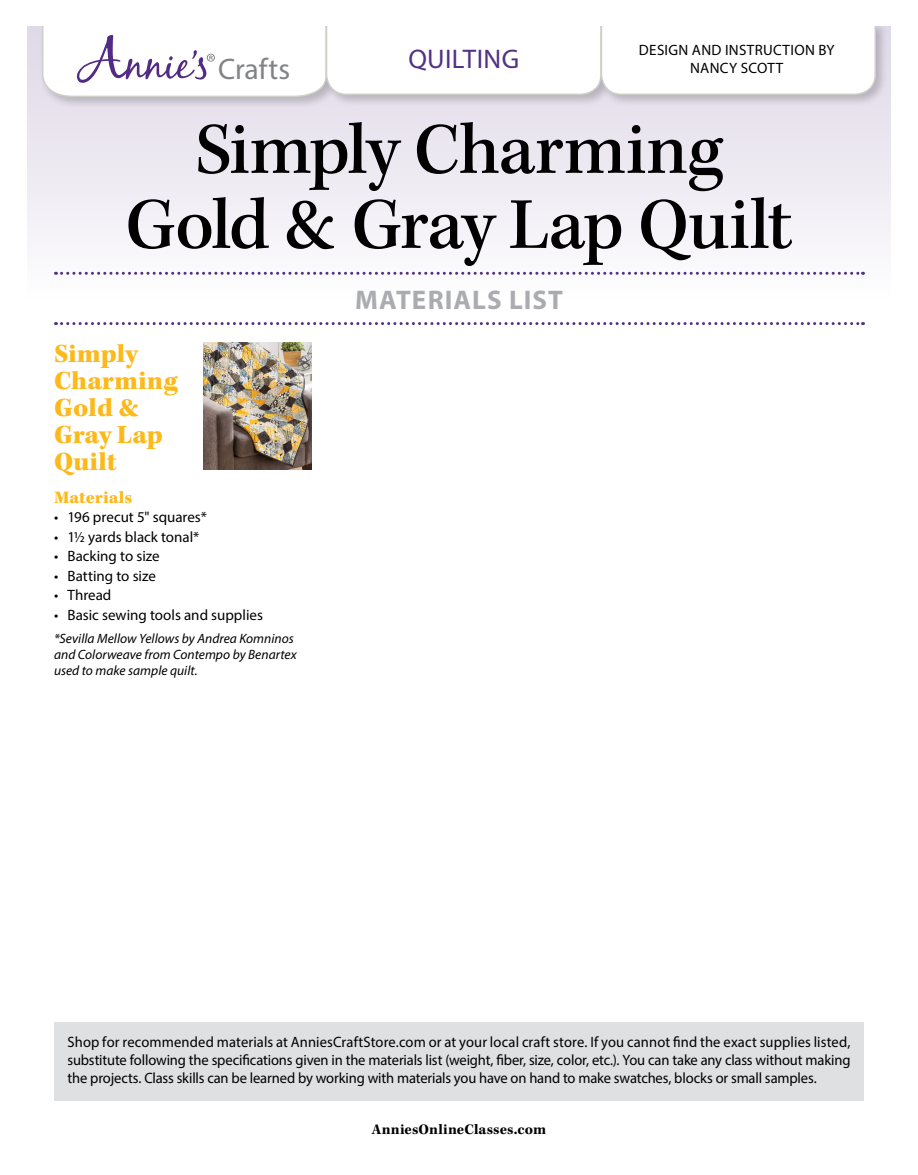
<style>
.page{position:relative;width:918px;height:1175px;background:#fff}
.page>*{position:absolute;margin:0;border:0;box-sizing:border-box;transform-origin:0 0}
.heading_section{font:500 75px/75px "Kepler Std";letter-spacing:-.02em;color:#000;text-align:center}
.t1{font:29.7px "Myriad Pro";color:#828386}
.Materials_List_Page{font:900 27px/27px "Kepler Std";color:#fdb91a}
.Materials_List_Page-2{font:700 27px "Myriad Pro";letter-spacing:.04em;color:#aaacaf}
.t2{font:27px "Myriad Pro";letter-spacing:.01em;color:#523184}
.heading_info_materia{font:900 18px "Kepler Std";letter-spacing:.005em;color:#fdb91a}
.article_text{font:15px/18px "Myriad Pro";color:#000;text-align:justify}
.pattern_romance{font:700 15px "Kepler Std";letter-spacing:.01em;color:#000}
.article_text-2{font:15px "Myriad Pro";letter-spacing:.025em;color:#000}
.materials_credit{font:italic 13.5px/16.2px "Myriad Pro";color:#000}
.s1{font-stretch:semi-condensed}
</style>
<div class="page">
<div style="left:27px;top:25px;width:864px;height:273px;background:linear-gradient(to bottom,#ded7e7,#fcfcfd)"></div>
<div style="left:39px;top:21px;width:300px;height:88px;background:#000;opacity:.2"></div>
<div style="left:323px;top:21px;width:291px;height:86px;background:#000;opacity:.2"></div>
<div style="left:598px;top:21px;width:290px;height:86px;background:#000;opacity:.2"></div>
<div style="left:0;top:0;width:918px;height:26px;background:#fff"></div>
<svg style="left:41px;top:26px;width:836px;height:72px"></svg>
<svg style="left:56px;top:272px;width:807px;height:3px"></svg>
<svg style="left:56px;top:322px;width:807px;height:3px"></svg>
<img style="left:203px;top:343px;width:109px;height:126px">
<div style="left:54px;top:1022px;width:810px;height:78px;background:#dfe0e1"></div>
<h2 class="t1" style="left:218px;top:51px;width:74px">Crafts</h2>
<h3 class="t2" style="left:408px;top:43px;width:112px">QUILTING</h3>
<p class="article_text-2" style="left:639px;top:41px;width:197px">DESIGN AND INSTRUCTION BY</p>
<p class="article_text" style="left:690px;top:59px;width:95px">NANCY SCOTT</p>
<p class="heading_section" style="left:125px;top:115px;width:669px">Simply Charming<br>Gold &amp; Gray Lap Quilt</p>
<p class="Materials_List_Page-2" style="left:355px;top:282px;width:209px">MATERIALS LIST</p>
<p class="Materials_List_Page" style="left:54px;top:340px;width:125px">Simply<br>Charming<br>Gold &amp;<br>Gray Lap<br>Quilt</p>
<p class="heading_info_materia" style="left:54px;top:487px;width:80px">Materials</p>
<p class="article_text" style="left:54px;top:508px;width:155px">• 196 precut 5" squares*</p>
<p class="article_text" style="left:54px;top:527px;width:147px">• 1<span class="s1">1/2</span> yards black tonal*</p>
<p class="article_text" style="left:54px;top:547px;width:107px">• Backing to size</p>
<p class="article_text" style="left:54px;top:566px;width:104px">• Batting to size</p>
<p class="article_text" style="left:54px;top:586px;width:59px">• Thread</p>
<p class="article_text" style="left:54px;top:605px;width:211px">• Basic sewing tools and supplies</p>
<p class="materials_credit" style="left:54px;top:630px;width:244px">*Sevilla Mellow Yellows by Andrea Komninos and Colorweave from Contempo by Benartex used to make sample quilt.</p>
<p class="article_text" style="left:68px;top:1033px;width:785px">Shop for recommended materials at AnniesCraftStore.com or at your local craft store. If you cannot find the exact supplies listed, substitute following the specifications given in the materials list (weight, fiber, size, color, etc.). You can take any class without making the projects. Class skills can be learned by working with materials you have on hand to make swatches, blocks or small samples.</p>
<p class="pattern_romance" style="left:372px;top:1121px;width:176px">AnniesOnlineClasses.com</p>
</div>
